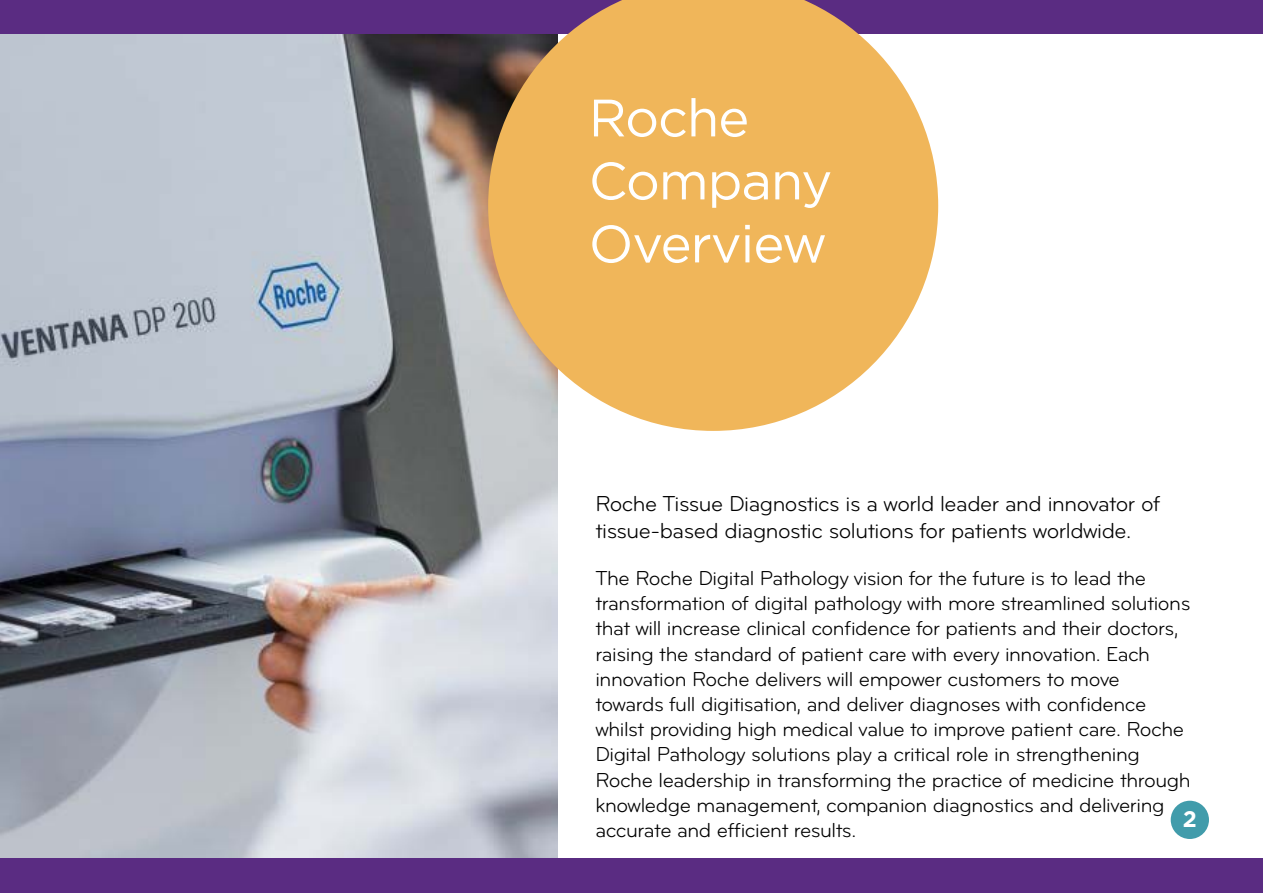
<style>
.page{position:relative;width:1263px;height:893px;background:#fff}
.page>*{position:absolute;margin:0;border:0;box-sizing:border-box;transform-origin:0 0}
.t1{font:52.5px/63px "Gotham";letter-spacing:-.02em;color:#fff}
.t2{font:22.5px/27px "Bryant";letter-spacing:-.02em;color:#000}
.t3{font:700 22.5px "Gotham";color:#fff}
.t4{font:21px/25.2px "Bryant";letter-spacing:-.02em;color:#000}
</style>
<div class="page">
<img style="left:0;top:34px;width:558px;height:825px">
<div style="left:0;top:0;width:1263px;height:34px;background:#5a2c82"></div>
<svg style="left:488px;top:0;width:450px;height:431px;background:#e6b56d"></svg>
<div style="left:0;top:859px;width:1263px;height:34px;background:#5a2c82"></div>
<div style="left:1171px;top:801px;width:38px;height:38px;background:#419cab;border-radius:50%"></div>
<h1 class="t1" style="left:589px;top:86px;width:245px">Roche<br>Company<br>Overview</h1>
<p class="t2" style="left:595px;top:490px;width:566px">Roche Tissue Diagnostics is a world leader and innovator of tissue-based diagnostic solutions for patients worldwide.</p>
<p class="t4" style="left:595px;top:566px;width:597px">The Roche Digital Pathology vision for the future is to lead the transformation of digital pathology with more streamlined solutions that will increase clinical confidence for patients and their doctors, raising the standard of patient care with every innovation. Each innovation Roche delivers will empower customers to move towards full digitisation, and deliver diagnoses with confidence whilst providing high medical value to improve patient care. Roche Digital Pathology solutions play a critical role in strengthening Roche leadership in transforming the practice of medicine through knowledge management, companion diagnostics and delivering accurate and efficient results.</p>
<p class="t3" style="left:1183px;top:806px;width:16px">2</p>
</div>
